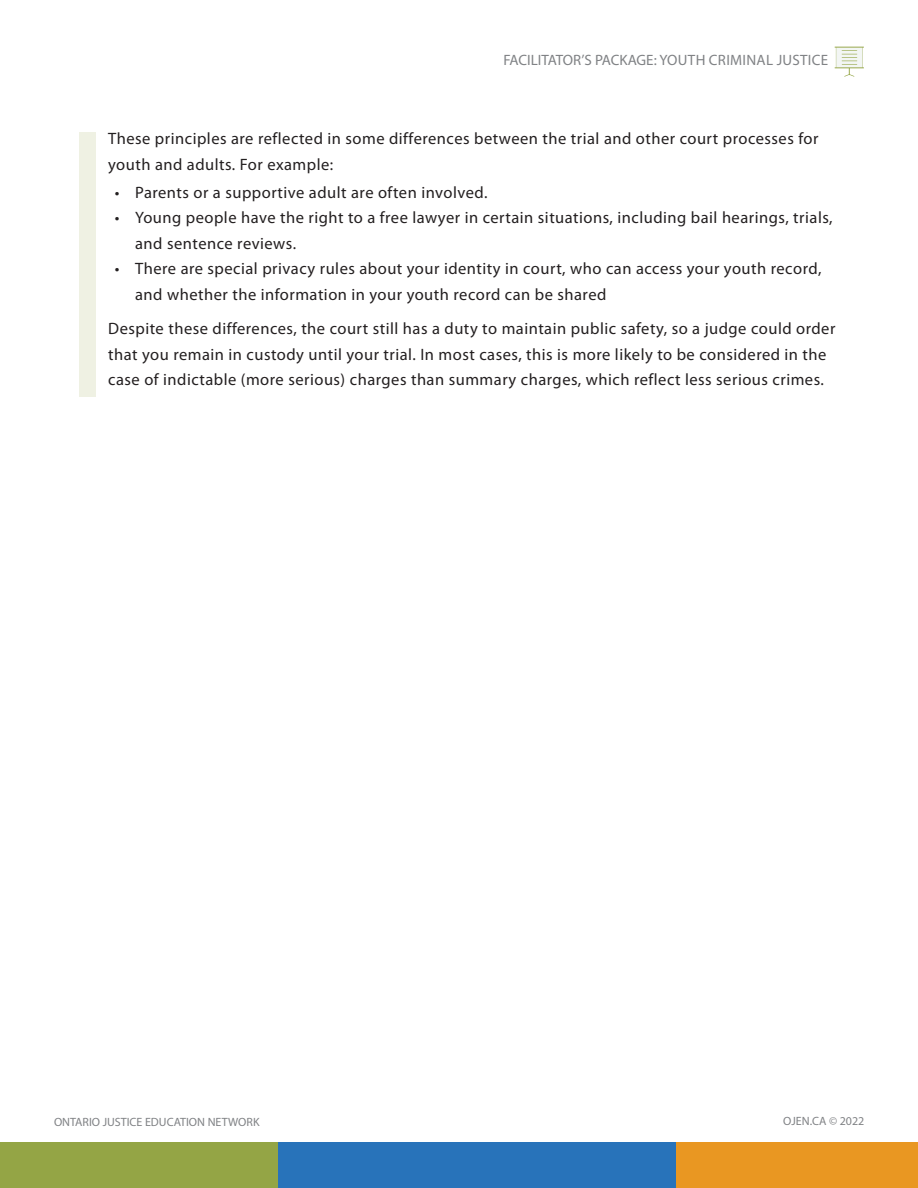
<style>
.page{position:relative;width:918px;height:1188px;background:#fff}
.page>*{position:absolute;margin:0;border:0;box-sizing:border-box;transform-origin:0 0}
.t1{font:16.5px/25.5px "Myriad Pro";letter-spacing:.03em;color:#231f20}
.t2{font:15px "Myriad Pro";letter-spacing:.01em;color:#808285}
.t3{font:12px "Myriad Pro";color:#808285}
</style>
<div class="page">
<div style="left:0;top:1142px;width:295px;height:46px;background:#94a545"></div>
<div style="left:658px;top:1142px;width:260px;height:46px;background:#e99722"></div>
<div style="left:278px;top:1142px;width:397px;height:46px;background:#2873ba"></div>
<div style="left:79px;top:132px;width:17px;height:264px;background:#eff1e3"></div>
<svg style="left:835px;top:47px;width:29px;height:30px"></svg>
<p class="t2" style="left:503px;top:51px;width:326px">FACILITATOR’S PACKAGE: YOUTH CRIMINAL JUSTICE</p>
<p class="t1" style="left:108px;top:126px;width:712px">These principles are reflected in some differences between the trial and other court processes for youth and adults. For example:</p>
<p class="t1" style="left:115px;top:179px;width:374px">• Parents or a supportive adult are often involved.</p>
<p class="t1" style="left:135px;top:205px;width:699px;text-indent:-20px">• Young people have the right to a free lawyer in certain situations, including bail hearings, trials, and sentence reviews.</p>
<p class="t1" style="left:135px;top:256px;width:688px;text-indent:-20px">• There are special privacy rules about your identity in court, who can access your youth record, and whether the information in your youth record can be shared</p>
<p class="t1" style="left:108px;top:316px;width:729px">Despite these differences, the court still has a duty to maintain public safety, so a judge could order that you remain in custody until your trial. In most cases, this is more likely to be considered in the case of indictable (more serious) charges than summary charges, which reflect less serious crimes.</p>
<p class="t3" style="left:54px;top:1115px;width:207px">ONTARIO JUSTICE EDUCATION NETWORK</p>
<p class="t3" style="left:783px;top:1114px;width:83px">OJEN.CA © 2022</p>
</div>
